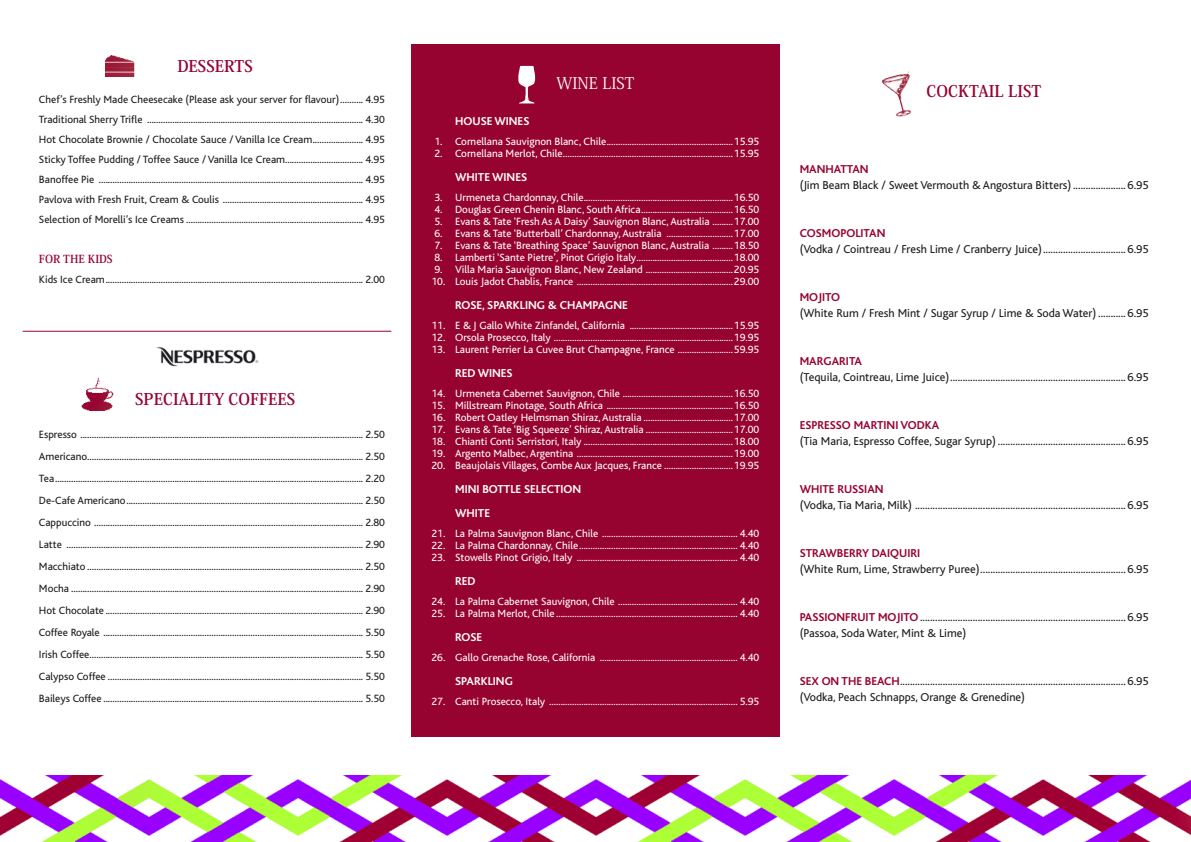
<style>
.page{position:relative;width:1191px;height:842px;background:#fff}
.page>*{position:absolute;margin:0;border:0;box-sizing:border-box;transform-origin:0 0}
.t1{font:700 16px "Koz Min Pro";color:#970331}
.t2{font:16px "Koz Min Pro";color:#fff}
.t3{font:12px/16px "Bliss";color:#1a1b1f}
.t4{font:700 12px/24px "Bliss Caps";color:#fff}
.t5{font:700 12px "Bliss Caps";color:#970331}
.t6{font:11px/22px "Bliss";color:#1a1b1f;text-align:justify}
.t7{font:11px "Bliss";color:#fff}
.t8{font:700 11px "Koz Min Pro";color:#970331}
.s1{font-family:"Bliss Caps";font-weight:700;color:#970331}
</style>
<div class="page">
<div style="left:411px;top:45px;width:369px;height:692px;background:#970331"></div>
<img style="left:518px;top:66px;width:17px;height:37px">
<hr style="left:23px;top:331px;width:368px;height:1px;background:#970331">
<img style="left:106px;top:56px;width:29px;height:20px">
<img style="left:82px;top:377px;width:31px;height:33px">
<img style="left:882px;top:71px;width:29px;height:46px">
<img style="left:0;top:775px;width:1191px;height:67px">
<img style="left:156px;top:347px;width:103px;height:20px">
<h1 class="t1" style="left:177px;top:55px;width:77px">DESSERTS</h1>
<p class="t6" style="left:39px;top:89px;width:347px;line-height:20px">Chef’s Freshly Made Cheesecake (Please ask your server for flavour).......... 4.95<br>Traditional Sherry Trifle .............................................................................................. 4.30<br>Hot Chocolate Brownie / Chocolate Sauce / Vanilla Ice Cream...................... 4.95<br>Sticky Toffee Pudding / Toffee Sauce / Vanilla Ice Cream.................................. 4.95<br>Banoffee Pie ................................................................................................................... 4.95<br>Pavlova with Fresh Fruit, Cream &amp; Coulis ............................................................. 4.95<br>Selection of Morelli’s Ice Creams ............................................................................. 4.95</p>
<p class="t8" style="left:39px;top:251px;width:8px">FOR</p>
<p class="t8" style="left:63px;top:251px;width:9px">THE</p>
<p class="t8" style="left:88px;top:251px;width:8px">KIDS</p>
<p class="t6" style="left:39px;top:268px;width:347px">Kids Ice Cream................................................................................................................ 2.00</p>
<h1 class="t1" style="left:135px;top:387px;width:161px">SPECIALITY COFFEES</h1>
<p class="t6" style="left:39px;top:424px;width:347px">Espresso ........................................................................................................................... 2.50<br>Americano........................................................................................................................ 2.50<br>Tea...................................................................................................................................... 2.20<br>De-Cafe Americano....................................................................................................... 2.50<br>Cappuccino ..................................................................................................................... 2.80<br>Latte ................................................................................................................................. 2.90<br>Macchiato ........................................................................................................................ 2.50<br>Mocha ............................................................................................................................... 2.90<br>Hot Chocolate ................................................................................................................ 2.90<br>Coffee Royale ................................................................................................................. 5.50<br>Irish Coffee....................................................................................................................... 5.50<br>Calypso Coffee ............................................................................................................... 5.50<br>Baileys Coffee ................................................................................................................. 5.50</p>
<h1 class="t2" style="left:556px;top:72px;width:79px">WINE LIST</h1>
<p class="t4" style="left:455px;top:110px;width:76px">HOUSE WINES</p>
<p class="t7" style="left:434px;top:136px;width:326px">1. Cornellana Sauvignon Blanc, Chile.......................................................15.95</p>
<p class="t7" style="left:434px;top:148px;width:326px">2. Cornellana Merlot, Chile..........................................................................15.95</p>
<p class="t4" style="left:411px;top:166px;width:20px">W</p>
<p class="t4" style="left:466px;top:166px;width:62px">HITE WINES</p>
<p class="t7" style="left:434px;top:192px;width:326px">3. U rmeneta Chardonnay, Chile.................................................................16.50</p>
<p class="t7" style="left:434px;top:204px;width:326px">4. Douglas Green Chenin Blanc, South Africa........................................16.50</p>
<p class="t7" style="left:434px;top:216px;width:326px">5. Evans &amp; Tate ‘Fresh As A Daisy’ Sauvignon Blanc, Australia .........17.00</p>
<p class="t7" style="left:434px;top:228px;width:326px">6. Evans &amp; Tate ‘Butterball’ Chardonnay, Australia .............................17.00</p>
<p class="t7" style="left:434px;top:240px;width:326px">7. Evans &amp; Tate ‘Breathing Space’ Sauvignon Blanc, Australia .........18.50</p>
<p class="t7" style="left:434px;top:252px;width:326px">8. Lamberti ‘Sante Pietre’, Pinot Grigio Italy..........................................18.00</p>
<p class="t7" style="left:434px;top:264px;width:326px">9. Villa Maria Sauvignon Blanc, New Zealand ......................................20.95</p>
<p class="t7" style="left:431px;top:276px;width:329px">10. Louis Jadot Chablis, France ....................................................................29.00</p>
<p class="t4" style="left:455px;top:294px;width:174px">ROSE, SPARKLING &amp; CHAMPAGNE</p>
<p class="t7" style="left:431px;top:320px;width:329px">11. E &amp; J Gallo White Zinfandel, California .............................................15.95</p>
<p class="t7" style="left:431px;top:332px;width:329px">12. Orsola Prosecco, Italy ..............................................................................19.95</p>
<p class="t7" style="left:431px;top:344px;width:329px">13. Laurent Perrier La Cuvee Brut Champagne, France ........................59.95</p>
<p class="t4" style="left:455px;top:362px;width:59px">RED WINES</p>
<p class="t7" style="left:431px;top:388px;width:329px">14. U rmeneta Cabernet Sauvignon, Chile ................................................16.50</p>
<p class="t7" style="left:431px;top:400px;width:329px">15. Millstream Pinotage, South Africa .......................................................16.50</p>
<p class="t7" style="left:431px;top:412px;width:329px">16. Robert Oatley Helmsman Shiraz, Australia .......................................17.00</p>
<p class="t7" style="left:431px;top:424px;width:329px">17. Evans &amp; Tate ‘Big Squeeze’ Shiraz, Australia ......................................17.00</p>
<p class="t7" style="left:431px;top:436px;width:329px">18. Chianti Conti Serristori, Italy .................................................................18.00</p>
<p class="t7" style="left:431px;top:448px;width:329px">19. Argento Malbec, Argentina ....................................................................19.00</p>
<p class="t7" style="left:431px;top:460px;width:329px">20. Beaujolais Villages, Combe Aux Jacques, France ..............................19.95</p>
<p class="t4" style="left:455px;top:478px;width:128px">MINI BOTTLE SELECTION<br>WHITE</p>
<p class="t7" style="left:431px;top:528px;width:329px">21. La Palma Sauvignon Blanc, Chile ........................................................... 4.40</p>
<p class="t7" style="left:431px;top:540px;width:329px">22. La Palma Chardonnay, Chile..................................................................... 4.40</p>
<p class="t7" style="left:431px;top:552px;width:329px">23. Stowells Pinot Grigio, Italy ...................................................................... 4.40</p>
<p class="t4" style="left:455px;top:570px;width:22px">RED</p>
<p class="t7" style="left:431px;top:596px;width:329px">24. La Palma Cabernet Sauvignon, Chile .................................................... 4.40</p>
<p class="t7" style="left:431px;top:608px;width:329px">25. La Palma Merlot, Chile ............................................................................... 4.40</p>
<p class="t4" style="left:455px;top:626px;width:29px">ROSE</p>
<p class="t7" style="left:431px;top:652px;width:329px">26. Gallo Grenache Rose, California ............................................................ 4.40</p>
<p class="t4" style="left:455px;top:670px;width:59px">SPARKLING</p>
<p class="t7" style="left:431px;top:696px;width:329px">27. Canti Prosecco, Italy .................................................................................. 5.95</p>
<h1 class="t1" style="left:926px;top:79px;width:116px">COCKTAIL LIST</h1>
<p class="t5" style="left:799px;top:163px;width:71px">MANHATTAN</p>
<p class="t3" style="left:799px;top:177px;width:350px">(Jim Beam Black / Sweet Vermouth &amp; Angostura Bitters)..................... 6.95</p>
<p class="t5" style="left:799px;top:227px;width:87px">COSMOPOLITAN</p>
<p class="t3" style="left:799px;top:241px;width:350px">(Vodka / Cointreau / Fresh Lime / Cranberry Juice)................................. 6.95</p>
<p class="t5" style="left:799px;top:291px;width:42px">MOJITO</p>
<p class="t3" style="left:799px;top:305px;width:350px">(White Rum / Fresh Mint / Sugar Syrup / Lime &amp; Soda Water)........... 6.95</p>
<p class="t5" style="left:799px;top:355px;width:64px">MARGARITA</p>
<p class="t3" style="left:799px;top:369px;width:350px">(Tequila, Cointreau, Lime Juice)...................................................................... 6.95</p>
<p class="t5" style="left:799px;top:419px;width:141px">ESPRESSO MARTINI VODKA</p>
<p class="t3" style="left:799px;top:433px;width:350px">(Tia Maria, Espresso Coffee, Sugar Syrup) ................................................... 6.95</p>
<p class="t5" style="left:799px;top:483px;width:85px">WHITE RUSSIAN</p>
<p class="t3" style="left:799px;top:497px;width:350px">(Vodka, Tia Maria, Milk) .................................................................................... 6.95</p>
<p class="t5" style="left:799px;top:547px;width:8px">STRA</p>
<p class="t5" style="left:825px;top:547px;width:19px">WBERR</p>
<p class="t5" style="left:862px;top:547px;width:44px">Y DAIQUIRI</p>
<p class="t3" style="left:799px;top:561px;width:350px">(White Rum, Lime, Strawberry Puree).......................................................... 6.95</p>
<p class="t3" style="left:799px;top:609px;width:350px"><span class="s1">PASSIONFRUIT MOJITO</span>.................................................................................. 6.95 (Passoa, Soda Water, Mint &amp; Lime)</p>
<p class="t3" style="left:799px;top:673px;width:350px"><span class="s1">SEX ON THE BEACH</span>.......................................................................................... 6.95 (Vodka, Peach Schnapps, Orange &amp; Grenedine)</p>
</div>
